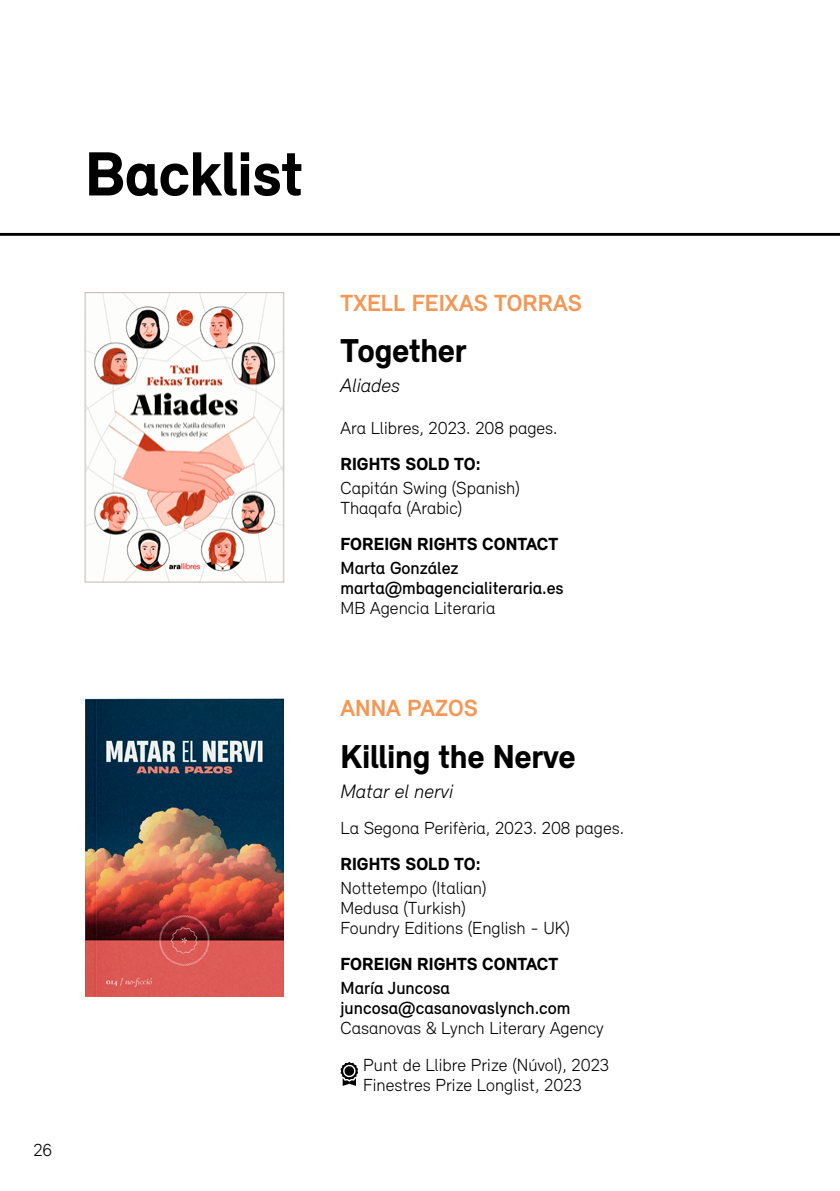
<style>
.page{position:relative;width:840px;height:1191px;background:#fff}
.page>*{position:absolute;margin:0;border:0;box-sizing:border-box;transform-origin:0 0}
.t1{font:900 64px "Relevant";letter-spacing:-.01em;color:#000}
.t2{font:900 34px "Relevant";letter-spacing:-.01em;color:#000}
.t3{font:700 24px "Relevant";color:#f49755}
.t4{font:italic 300 20px "Relevant";color:#000}
.t5{font:300 18px/20px "Relevant";color:#000}
.t6{font:500 18px/20px "Relevant";color:#000}
.t7{font:900 18px "Relevant";color:#000}
</style>
<div class="page">
<img style="left:87px;top:294px;width:195px;height:286px">
<div style="left:85px;top:292px;width:199px;height:290px;border:1px solid #c7c1bf"></div>
<hr style="left:0;top:233px;width:839px;height:3px;background:#000">
<img style="left:85px;top:698px;width:198px;height:298px">
<svg style="left:340px;top:1062px;width:18px;height:23px"></svg>
<h1 class="t1" style="left:85px;top:136px;width:219px">Backlist</h1>
<p class="t5" style="left:33px;top:1139px;width:20px">26</p>
<h3 class="t3" style="left:340px;top:288px;width:243px">TXELL FEIXAS TORRAS</h3>
<h2 class="t2" style="left:340px;top:330px;width:127px">Together</h2>
<p class="t4" style="left:340px;top:374px;width:61px">Aliades</p>
<p class="t5" style="left:340px;top:418px;width:218px">Ara Llibres, 2023. 208 pages.</p>
<p class="t7" style="left:340px;top:453px;width:141px">RIGHTS SOLD TO:</p>
<p class="t5" style="left:340px;top:478px;width:181px">Capitán Swing (Spanish)<br>Thaqafa (Arabic)</p>
<p class="t7" style="left:340px;top:533px;width:219px">FOREIGN RIGHTS CONTACT</p>
<p class="t6" style="left:340px;top:558px;width:224px">Marta González marta@mbagencialiteraria.es</p>
<p class="t5" style="left:340px;top:598px;width:156px">MB Agencia Literaria</p>
<h3 class="t3" style="left:340px;top:693px;width:139px">ANNA PAZOS</h3>
<h2 class="t2" style="left:340px;top:736px;width:236px">Killing the Nerve</h2>
<p class="t4" style="left:340px;top:779px;width:114px">Matar el nervi</p>
<p class="t5" style="left:340px;top:817px;width:285px">La Segona Perifèria, 2023. 208 pages.</p>
<p class="t7" style="left:340px;top:853px;width:141px">RIGHTS SOLD TO:</p>
<p class="t5" style="left:340px;top:878px;width:231px">Nottetempo (Italian)<br>Medusa (Turkish)<br>Foundry Editions (English - UK)</p>
<p class="t7" style="left:340px;top:953px;width:219px">FOREIGN RIGHTS CONTACT</p>
<p class="t6" style="left:340px;top:978px;width:231px">María Juncosa juncosa@casanovaslynch.com</p>
<p class="t5" style="left:340px;top:1018px;width:264px">Casanovas &amp; Lynch Literary Agency</p>
<p class="t5" style="left:363px;top:1054px;width:247px">Punt de Llibre Prize (Núvol), 2023<br>Finestres Prize Longlist, 2023</p>
</div>
